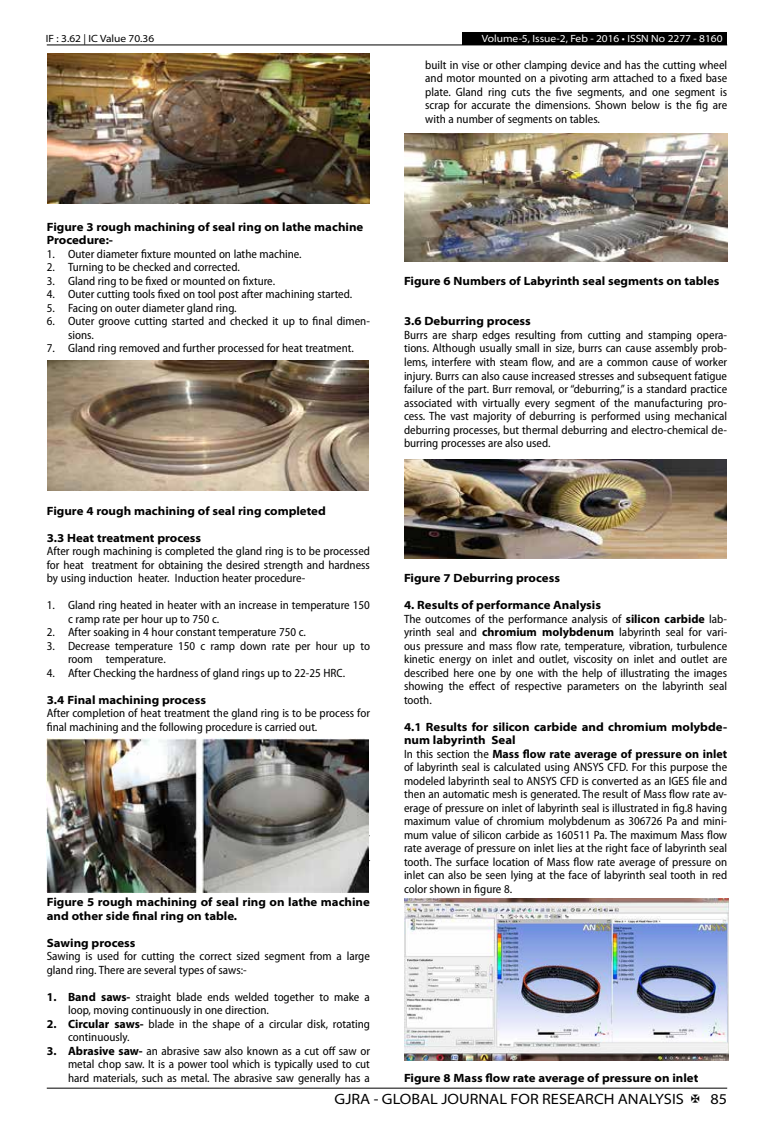
<style>
.page{position:relative;width:774px;height:1136px;background:#fff}
.page>*{position:absolute;margin:0;border:0;box-sizing:border-box;transform-origin:0 0}
.t1{font:semi-expanded 15px "Myriad Pro";color:#000}
.t2{font:semi-condensed 12px/13.5px "Myriad Pro";color:#000}
.t3{font:700 semi-expanded 12px/13.5px "Myriad Pro";color:#000}
.t4{font:semi-expanded 10.5px "Myriad Pro";color:#fff}
.t5{font:semi-expanded 10.5px "Myriad Pro";color:#000}
.s1{font-weight:700;font-stretch:normal}
.s2{font-weight:700;font-stretch:semi-expanded}
</style>
<div class="page">
<hr style="left:47px;top:1087px;width:680px;height:1px;background:#000">
<div style="left:462px;top:32px;width:265px;height:13px;background:#000"></div>
<hr style="left:47px;top:45px;width:680px;height:1px;background:#000">
<img style="left:47px;top:54px;width:323px;height:150px">
<img style="left:47px;top:360px;width:322px;height:130px">
<img style="left:47px;top:738px;width:322px;height:154px">
<img style="left:404px;top:133px;width:324px;height:128px">
<img style="left:404px;top:459px;width:322px;height:99px">
<img style="left:404px;top:898px;width:324px;height:161px">
<p class="t5" style="left:46px;top:32px;width:110px">IF : 3.62 | IC Value 70.36</p>
<p class="t4" style="left:482px;top:32px;width:242px">Volume-5, Issue-2, Feb - 2016 • ISSN No 2277 - 8160</p>
<p class="t2" style="left:425px;top:58px;width:303px;text-align:justify">built in vise or other clamping device and has the cutting wheel and motor mounted on a pivoting arm attached to a fixed base plate. Gland ring cuts the five segments, and one segment is scrap for accurate the dimensions. Shown below is the fig are with a number of segments on tables.</p>
<p class="t3" style="left:47px;top:220px;width:318px">Figure 3 rough machining of seal ring on lathe machine<br>Procedure:-</p>
<p class="t2" style="left:47px;top:247px;width:256px">1. Outer diameter fixture mounted on lathe machine.</p>
<p class="t2" style="left:47px;top:261px;width:195px">2. Turning to be checked and corrected.</p>
<p class="t2" style="left:47px;top:274px;width:230px">3. Gland ring to be fixed or mounted on fixture.</p>
<p class="t2" style="left:47px;top:288px;width:307px">4. Outer cutting tools fixed on tool post after machining started.</p>
<p class="t2" style="left:47px;top:301px;width:191px">5. Facing on outer diameter gland ring.</p>
<p class="t2" style="left:68px;top:315px;width:303px;text-indent:-21px">6. Outer groove cutting started and checked it up to final dimen&shy;sions.</p>
<p class="t2" style="left:47px;top:342px;width:309px">7. Gland ring removed and further processed for heat treatment.</p>
<p class="t3" style="left:47px;top:504px;width:280px">Figure 4 rough machining of seal ring completed</p>
<p class="t3" style="left:47px;top:531px;width:156px">3.3 Heat treatment process</p>
<p class="t2" style="left:47px;top:544px;width:325px;text-align:justify">After rough machining is completed the gland ring is to be processed for heat treatment for obtaining the desired strength and hardness by using induction heater. Induction heater procedure-</p>
<p class="t2" style="left:68px;top:598px;width:303px;text-indent:-21px">1. Gland ring heated in heater with an increase in temperature 150 c ramp rate per hour up to 750 c.</p>
<p class="t2" style="left:47px;top:625px;width:261px">2. After soaking in 4 hour constant temperature 750 c.</p>
<p class="t2" style="left:68px;top:639px;width:303px;text-indent:-21px">3. Decrease temperature 150 c ramp down rate per hour up to room temperature.</p>
<p class="t2" style="left:47px;top:666px;width:300px">4. After Checking the hardness of gland rings up to 22-25 HRC.</p>
<p class="t3" style="left:47px;top:693px;width:161px">3.4 Final machining process</p>
<p class="t2" style="left:47px;top:706px;width:325px">After completion of heat treatment the gland ring is to be process for final machining and the following procedure is carried out.</p>
<p class="t3" style="left:47px;top:895px;width:325px">Figure 5 rough machining of seal ring on lathe machine and other side final ring on table.</p>
<p class="t3" style="left:47px;top:936px;width:90px">Sawing process</p>
<p class="t2" style="left:47px;top:949px;width:325px">Sawing is used for cutting the correct sized segment from a large gland ring. There are several types of saws:-</p>
<p class="t2" style="left:68px;top:990px;width:303px;text-indent:-21px"><span class="s1">1. Band saws-</span> straight blade ends welded together to make a loop, moving continuously in one direction.</p>
<p class="t2" style="left:68px;top:1017px;width:303px;text-indent:-21px"><span class="s1">2. Circular saws-</span> blade in the shape of a circular disk, rotating continuously.</p>
<p class="t2" style="left:68px;top:1044px;width:303px;text-align:justify;text-indent:-21px"><span class="s1">3. Abrasive saw-</span> an abrasive saw also known as a cut off saw or metal chop saw. It is a power tool which is typically used to cut hard materials, such as metal. The abrasive saw generally has a</p>
<p class="t3" style="left:404px;top:274px;width:317px">Figure 6 Numbers of Labyrinth seal segments on tables</p>
<p class="t3" style="left:404px;top:315px;width:128px">3.6 Deburring process</p>
<p class="t2" style="left:404px;top:328px;width:325px;text-align:justify">Burrs are sharp edges resulting from cutting and stamping opera&shy;tions. Although usually small in size, burrs can cause assembly prob&shy;lems, interfere with steam flow, and are a common cause of worker injury. Burrs can also cause increased stresses and subsequent fatigue failure of the part. Burr removal, or “deburring,” is a standard practice associated with virtually every segment of the manufacturing pro&shy;cess. The vast majority of deburring is performed using mechanical deburring processes, but thermal deburring and electro-chemical de&shy;burring processes are also used.</p>
<p class="t3" style="left:404px;top:571px;width:157px">Figure 7 Deburring process</p>
<p class="t2" style="left:404px;top:598px;width:325px"><span class="s2">4. Results of performance Analysis<br></span>The outcomes of the performance analysis of <span class="s1">silicon carbide</span> lab&shy;yrinth seal and <span class="s1">chromium molybdenum</span> labyrinth seal for vari&shy;ous pressure and mass flow rate, temperature, vibration, turbulence kinetic energy on inlet and outlet, viscosity on inlet and outlet are described here one by one with the help of illustrating the images showing the effect of respective parameters on the labyrinth seal tooth.</p>
<p class="t2" style="left:404px;top:720px;width:325px"><span class="s2">4.1 Results for silicon carbide and chromium molybde&shy;num labyrinth Seal<br></span>In this section the <span class="s1">Mass flow rate average of pressure on inlet </span>of labyrinth seal is calculated using ANSYS CFD. For this purpose the modeled labyrinth seal to ANSYS CFD is converted as an IGES file and then an automatic mesh is generated. The result of Mass flow rate av&shy;erage of pressure on inlet of labyrinth seal is illustrated in fig.8 having maximum value of chromium molybdenum as 306726 Pa and mini&shy;mum value of silicon carbide as 160511 Pa. The maximum Mass flow rate average of pressure on inlet lies at the right face of labyrinth seal tooth. The surface location of Mass flow rate average of pressure on inlet can also be seen lying at the face of labyrinth seal tooth in red color shown in figure 8.</p>
<p class="t3" style="left:404px;top:1071px;width:296px">Figure 8 Mass flow rate average of pressure on inlet</p>
<p class="t1" style="left:335px;top:1090px;width:351px">GJRA - GLOBAL JOURNAL FOR RESEARCH ANALYSIS</p>
<p class="t1" style="left:710px;top:1090px;width:18px">85</p>
</div>
